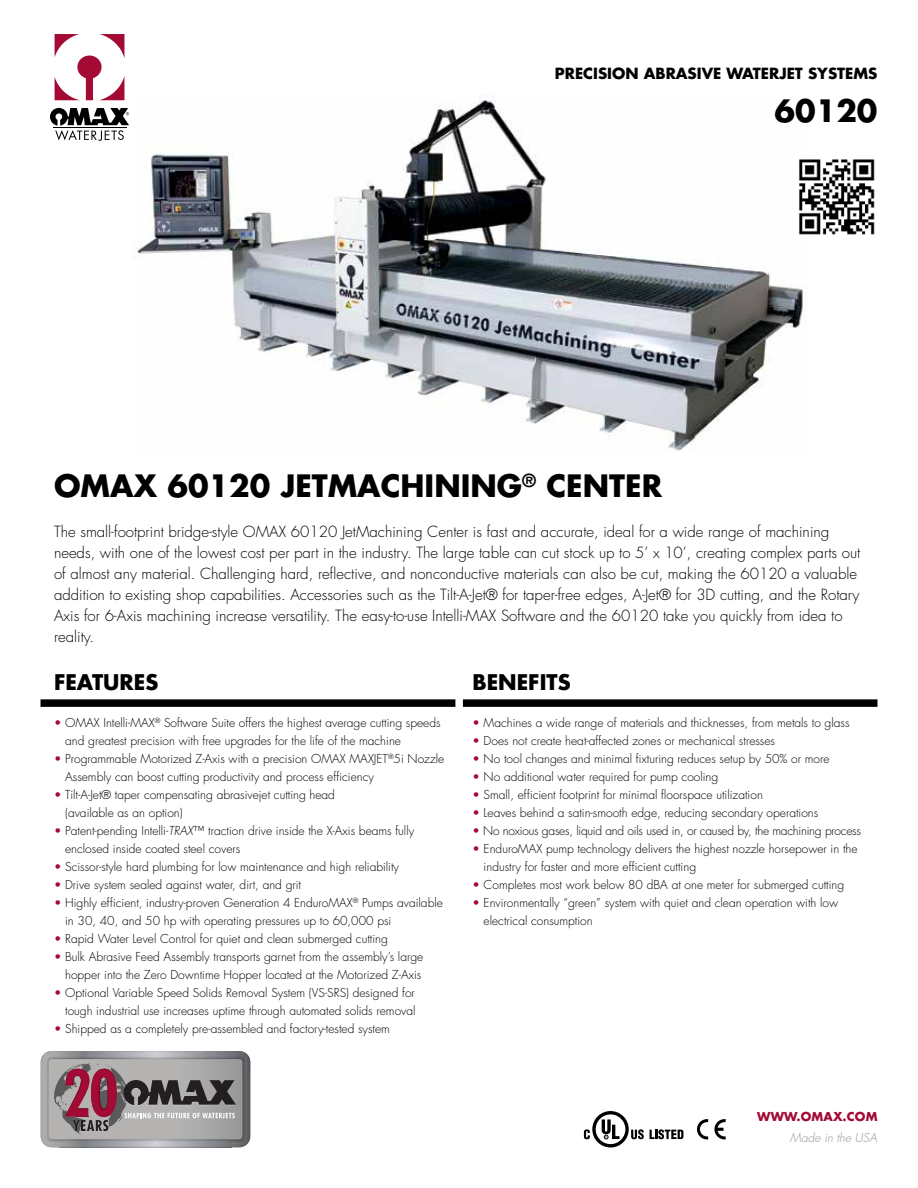
<style>
.page{position:relative;width:918px;height:1188px;background:#fff}
.page>*{position:absolute;margin:0;border:0;box-sizing:border-box;transform-origin:0 0}
.t1{font:700 30px "Futura Std";color:#000}
.t2{font:700 21px "Futura Std";color:#000}
.t3{font:300 15px/21px "Futura Std";color:#000}
.t4{font:700 15px "Futura Std";color:#000}
.t5{font:300 12px/18px "Futura Std";color:#000}
.t6{font:300 12px "Futura Std";letter-spacing:-.02em;color:#000}
.t7{font:italic 300 12px "Futura Std";color:#939598}
.t8{font:700 12px "Futura Std";letter-spacing:.01em;color:#a30b35}
.s1{color:#a30b35}
.s2{font-style:italic}
</style>
<div class="page">
<img style="left:133px;top:100px;width:674px;height:351px">
<div style="left:40px;top:699px;width:419px;height:8px;background:#000"></div>
<div style="left:459px;top:699px;width:419px;height:8px;background:#000"></div>
<img style="left:795px;top:155px;width:80px;height:82px">
<div style="left:41px;top:25px;width:97px;height:123px;background:#fff"></div>
<svg style="left:55px;top:34px;width:69px;height:66px"></svg>
<svg style="left:50px;top:108px;width:79px;height:33px"></svg>
<hr style="left:53px;top:128px;width:73px;height:1px;background:#000">
<div style="left:455px;top:656px;width:8px;height:368px;background:#fff"></div>
<svg style="left:650px;top:1129px;width:33px;height:10px"></svg>
<svg style="left:584px;top:1111px;width:60px;height:37px"></svg>
<svg style="left:697px;top:1119px;width:11px;height:20px"></svg>
<svg style="left:714px;top:1119px;width:12px;height:20px"></svg>
<svg style="left:41px;top:1051px;width:209px;height:96px;background:#95898d"></svg>
<p class="t4" style="left:555px;top:63px;width:324px">PRECISION ABRASIVE WATERJET SYSTEMS</p>
<h1 class="t1" style="left:775px;top:91px;width:104px">60120</h1>
<h1 class="t1" style="left:54px;top:466px;width:610px">OMAX 60120 JETMACHINING<sup>®</sup> CENTER</h1>
<p class="t3" style="left:54px;top:521px;width:808px">The small-footprint bridge-style OMAX 60120 JetMachining Center is fast and accurate, ideal for a wide range of machining needs, with one of the lowest cost per part in the industry. The large table can cut stock up to 5’ x 10’, creating complex parts out of almost any material. Challenging hard, reflective, and nonconductive materials can also be cut, making the 60120 a valuable addition to existing shop capabilities. Accessories such as the Tilt-A-Jet® for taper-free edges, A-Jet® for 3D cutting, and the Rotary Axis for 6-Axis machining increase versatility. The easy-to-use Intelli-MAX Software and the 60120 take you quickly from idea to reality.</p>
<h2 class="t2" style="left:54px;top:668px;width:106px">FEATURES</h2>
<h2 class="t2" style="left:473px;top:668px;width:100px">BENEFITS</h2>
<p class="t5" style="left:65px;top:714px;width:377px;text-indent:-11px"><span class="s1">•</span> OMAX Intelli-MAX<sup>®</sup> Software Suite offers the highest average cutting speeds and greatest precision with free upgrades for the life of the machine</p>
<p class="t5" style="left:65px;top:750px;width:381px;text-indent:-11px"><span class="s1">•</span> Programmable Motorized Z-Axis with a precision OMAX MAXJET<sup>®</sup>5i Nozzle<br>Assembly can boost cutting productivity and process efficiency</p>
<p class="t5" style="left:65px;top:786px;width:271px;text-indent:-11px"><span class="s1">•</span> Tilt-A-Jet® taper compensating abrasivejet cutting head (available as an option)</p>
<p class="t5" style="left:65px;top:822px;width:351px;text-indent:-11px"><span class="s1">•</span> Patent-pending Intelli-<span class="s2">TRAX</span>™ traction drive inside the X-Axis beams fully enclosed inside coated steel covers</p>
<p class="t5" style="left:54px;top:858px;width:347px"><span class="s1">•</span> Scissor-style hard plumbing for low maintenance and high reliability</p>
<p class="t5" style="left:54px;top:876px;width:249px"><span class="s1">•</span> Drive system sealed against water, dirt, and grit</p>
<p class="t5" style="left:65px;top:894px;width:379px;text-indent:-11px"><span class="s1">•</span> Highly efficient, industry-proven Generation 4 EnduroMAX<sup>®</sup> Pumps available in 30, 40, and 50 hp with operating pressures up to 60,000 psi</p>
<p class="t5" style="left:54px;top:930px;width:335px"><span class="s1">•</span> Rapid Water Level Control for quiet and clean submerged cutting</p>
<p class="t5" style="left:54px;top:948px;width:371px;text-align:right"><span class="s1">•</span> Bulk Abrasive Feed Assembly transports garnet from the assembly’s large hopper into the Zero Downtime Hopper located at the Motorized Z-Axis</p>
<p class="t5" style="left:54px;top:984px;width:363px;text-align:right"><span class="s1">•</span> Optional Variable Speed Solids Removal System (VS-SRS) designed for tough industrial use increases uptime through automated solids removal</p>
<p class="t5" style="left:54px;top:1020px;width:337px"><span class="s1">•</span> Shipped as a completely pre-assembled and factory-tested system</p>
<p class="t5" style="left:473px;top:714px;width:379px"><span class="s1">•</span> Machines a wide range of materials and thicknesses, from metals to glass</p>
<p class="t5" style="left:473px;top:732px;width:304px"><span class="s1">•</span> Does not create heat-affected zones or mechanical stresses</p>
<p class="t5" style="left:473px;top:750px;width:359px"><span class="s1">•</span> No tool changes and minimal fixturing reduces setup by 50% or more</p>
<p class="t5" style="left:473px;top:768px;width:247px"><span class="s1">•</span> No additional water required for pump cooling</p>
<p class="t5" style="left:473px;top:786px;width:292px"><span class="s1">•</span> Small, efficient footprint for minimal floorspace utilization</p>
<p class="t5" style="left:473px;top:804px;width:347px"><span class="s1">•</span> Leaves behind a satin-smooth edge, reducing secondary operations</p>
<p class="t6" style="left:473px;top:823px;width:390px"><span class="s1">•</span> No noxious gases, liquid and oils used in, or caused by, the machining process</p>
<p class="t5" style="left:484px;top:840px;width:375px;text-indent:-11px"><span class="s1">•</span> EnduroMAX pump technology delivers the highest nozzle horsepower in the industry for faster and more efficient cutting</p>
<p class="t5" style="left:473px;top:876px;width:373px"><span class="s1">•</span> Completes most work below 80 dBA at one meter for submerged cutting</p>
<p class="t5" style="left:484px;top:894px;width:356px;text-indent:-11px"><span class="s1">•</span> Environmentally “green” system with quiet and clean operation with low electrical consumption</p>
<p class="t8" style="left:757px;top:1109px;width:122px">WWW.OMAX.COM</p>
<p class="t7" style="left:790px;top:1130px;width:88px">Made in the USA</p>
</div>
